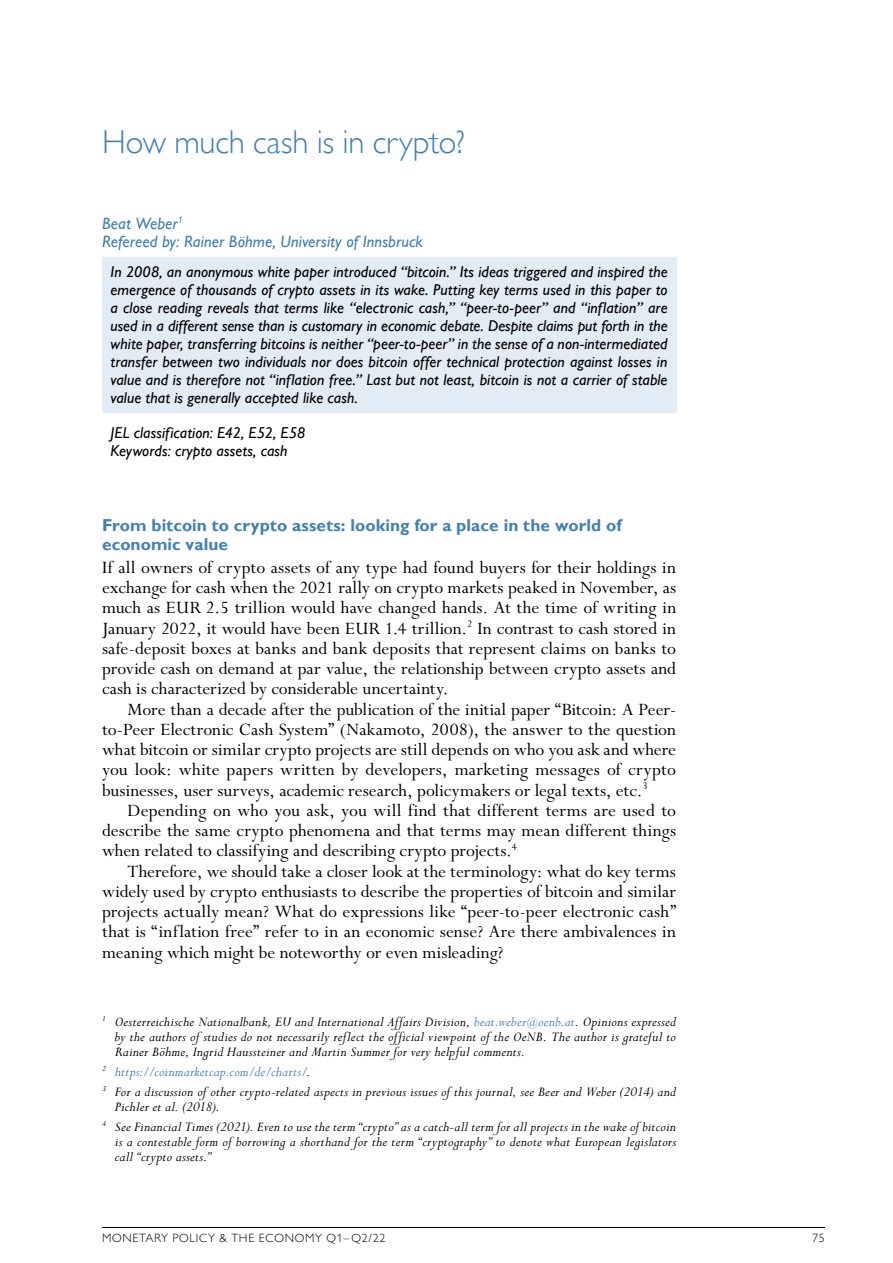
<style>
.page{position:relative;width:893px;height:1263px;background:#fff}
.page>*{position:absolute;margin:0;border:0;box-sizing:border-box;transform-origin:0 0}
.t1{font:300 33px "Gill Sans MT Pro";letter-spacing:-.005em;color:#4081b3}
.t2{font:19.5px/20.2px "Perpetua Std";color:#000;text-align:justify}
.t3{font:700 17.25px/19.5px "Gill Sans MT Pro";letter-spacing:.005em;color:#4081b3}
.t4{font:italic 500 16.5px/18px "Gill Sans MT Pro";color:#4081b3}
.t5{font:italic 500 15.75px/18px "Gill Sans MT Pro";letter-spacing:.01em;color:#000;text-align:justify}
.t6{font:italic 15px/15px "Perpetua Std";letter-spacing:.015em;color:#000}
.t7{font:300 12px "Gill Sans MT Pro";letter-spacing:.06em;color:#000}
.s1{color:#4081b3}
.s2{font-size:12px;color:#4081b3}
</style>
<div class="page">
<hr style="left:102px;top:1227px;width:723px;height:1px;background:#000">
<div style="left:102px;top:257px;width:574px;height:156px;background:#e2ecf4"></div>
<h1 class="t1" style="left:102px;top:122px;width:365px">How much cash is in crypto?</h1>
<p class="t4" style="left:102px;top:214px;width:323px">Beat Weber<sup>1<br></sup>Refereed by: Rainer Böhme, University of Innsbruck</p>
<p class="t5" style="left:111px;top:263px;width:559px">In 2008, an anonymous white paper introduced “bitcoin.” Its ideas triggered and inspired the emergence of thousands of crypto assets in its wake. Putting key terms used in this paper to a close reading reveals that terms like “electronic cash,” “peer-to-peer” and “inflation” are used in a different sense than is customary in economic debate. Despite claims put forth in the white paper, transferring bitcoins is neither “peer-to-peer” in the sense of a non-intermediated transfer between two individuals nor does bitcoin offer technical protection against losses in value and is therefore not “inflation free.” Last but not least, bitcoin is not a carrier of stable value that is generally accepted like cash.</p>
<p class="t5" style="left:111px;top:423px;width:196px">JEL classification: E42, E52, E58<br>Keywords: crypto assets, cash</p>
<p class="t3" style="left:102px;top:515px;width:521px">From bitcoin to crypto assets: looking for a place in the world of economic value</p>
<p class="t2" style="left:102px;top:558px;width:576px">If all owners of crypto assets of any type had found buyers for their holdings in exchange for cash when the 2021 rally on crypto markets peaked in November, as much as EUR 2.5 trillion would have changed hands. At the time of writing in January 2022, it would have been EUR 1.4 trillion.<sup>2</sup> In contrast to cash stored in safe-deposit boxes at banks and bank deposits that represent claims on banks to provide cash on demand at par value, the relationship between crypto assets and cash is characterized by considerable uncertainty.</p>
<p class="t2" style="left:102px;top:700px;width:576px;text-indent:26px">More than a decade after the publication of the initial paper “Bitcoin: A Peer&shy;to-Peer Electronic Cash System” (Nakamoto, 2008), the answer to the question what bitcoin or similar crypto projects are still depends on who you ask and where you look: white papers written by developers, marketing messages of crypto businesses, user surveys, academic research, policymakers or legal texts, etc.<sup>3</sup></p>
<p class="t2" style="left:102px;top:801px;width:576px;text-indent:26px">Depending on who you ask, you will find that different terms are used to describe the same crypto phenomena and that terms may mean different things when related to classifying and describing crypto projects.<sup>4</sup></p>
<p class="t2" style="left:102px;top:862px;width:576px;text-indent:26px">Therefore, we should take a closer look at the terminology: what do key terms widely used by crypto enthusiasts to describe the properties of bitcoin and similar projects actually mean? What do expressions like “peer-to-peer electronic cash” that is “inflation free” refer to in an economic sense? Are there ambivalences in meaning which might be noteworthy or even misleading?</p>
<p class="t6" style="left:115px;top:1014px;width:563px;text-align:justify;text-indent:-13px"><sup>1</sup> Oesterreichische Nationalbank, EU and International Affairs Division, <span class="s1">beat.weber</span><span class="s2">@</span><span class="s1">oenb.at</span>. Opinions expressed by the authors of studies do not necessarily reflect the official viewpoint of the OeNB. The author is grateful to Rainer Böhme, Ingrid Haussteiner and Martin Summer for very helpful comments.</p>
<p class="t6" style="left:102px;top:1062px;width:576px;line-height:20.1px"><sup>2</sup> <span class="s1">https://coinmarketcap.com/de/charts/</span>.<br><sup>3</sup> For a discussion of other crypto-related aspects in previous issues of this journal, see Beer and Weber (2014) and</p>
<p class="t6" style="left:102px;top:1097px;width:576px;line-height:20.1px;text-indent:13px">Pichler et al. (2018).<br><sup>4</sup> See Financial Times (2021). Even to use the term “crypto” as a catch-all term for all projects in the wake of bitcoin</p>
<p class="t6" style="left:115px;top:1135px;width:563px">is a contestable form of borrowing a shorthand for the term “cryptography” to denote what European legislators call “crypto assets.”</p>
<p class="t7" style="left:102px;top:1231px;width:285px">MONETARY POLICY &amp; THE ECONOMY Q1–Q2/22</p>
<p class="t7" style="left:812px;top:1231px;width:14px">75</p>
</div>
